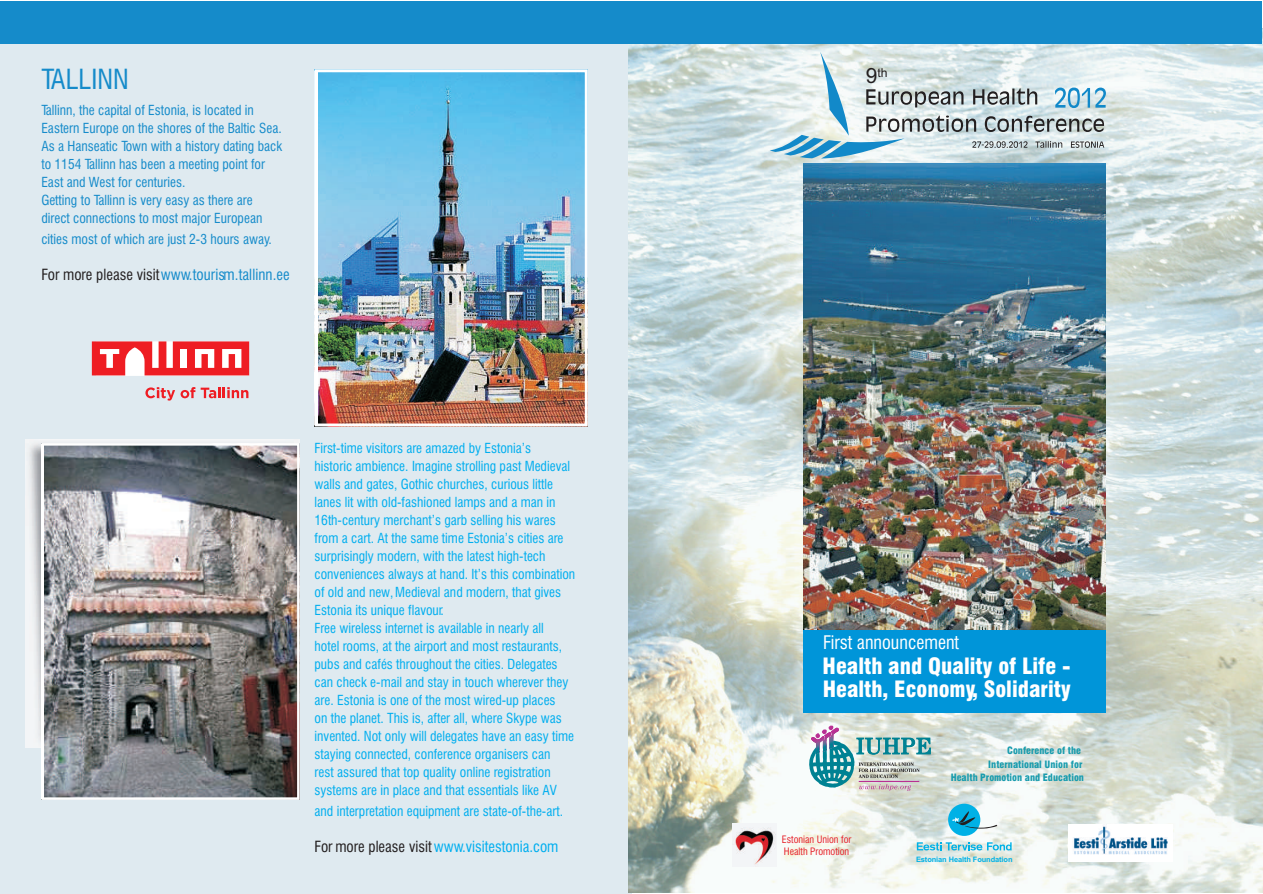
<style>
.page{position:relative;width:1263px;height:894px;background:#fff}
.page>*{position:absolute;margin:0;border:0;box-sizing:border-box;transform-origin:0 0}
.t1{font:27px "Swis 721 Cn BT";color:#158bca}
.t2{font:21.9px/22.8px "Swis 721 Blk Cn BT";color:#fff}
.t3{font:18.15px "Swis 721 Cn BT";color:#fff}
.t4{font:15px "Swis 721 Cn BT";color:#158bca}
.t5{font:15px "Swis 721 Cn BT";color:#00aeef}
.t6{font:13.5px/18px "Swis 721 Cn BT";color:#00aeef}
.t7{font:13.5px/18px "Swis 721 Cn BT";color:#158bca}
.t8{font:12.3px "Arial";color:#231f20}
.t9{font:9.9px "Swis 721 Blk Cn BT";color:#199cae}
.t10{font:9.9px/12.5px "Swis 721 Cn BT";color:#e6212a}
.t11{font:700 7.5px "Arial Baltic";letter-spacing:-.015em;color:#00b1e6}
.s1{color:#231f20}
.s2{font-size:21px}
</style>
<div class="page">
<div style="left:0;top:1px;width:631px;height:893px;background:#dfeaf0"></div>
<svg style="left:96px;top:375px;width:153px;height:1px"></svg>
<img style="left:629px;top:28px;width:634px;height:864px">
<div style="left:948px;top:804px;width:32px;height:32px;background:#00b1e6;border-radius:50%"></div>
<svg style="left:952px;top:810px;width:45px;height:19px"></svg>
<svg style="left:917px;top:842px;width:95px;height:8px"></svg>
<div style="left:0;top:1px;width:1262px;height:43px;background:#158bca"></div>
<img style="left:26px;top:440px;width:273px;height:308px">
<img style="left:314px;top:69px;width:274px;height:358px">
<img style="left:40px;top:442px;width:260px;height:358px">
<svg style="left:808px;top:725px;width:123px;height:66px;background:#a6c1c3"></svg>
<svg style="left:145px;top:387px;width:30px;height:14px"></svg>
<svg style="left:181px;top:387px;width:14px;height:11px"></svg>
<svg style="left:201px;top:387px;width:47px;height:11px"></svg>
<img style="left:732px;top:823px;width:44px;height:43px">
<img style="left:1068px;top:824px;width:105px;height:38px">
<img style="left:803px;top:164px;width:302px;height:466px">
<svg style="left:770px;top:52px;width:336px;height:106px"></svg>
<div style="left:803px;top:630px;width:303px;height:82px;background:#0095d9"></div>
<svg style="left:92px;top:341px;width:157px;height:34px;background:#f3666a"></svg>
<h1 class="t1" style="left:41px;top:68px;width:89px">TALLINN</h1>
<p class="t7" style="left:41px;top:103px;width:242px">Tallinn, the capital of Estonia, is located in Eastern Europe on the shores of the Baltic Sea.<br>As a Hanseatic Town with a history dating back to 1154 Tallinn has been a meeting point for East and West for centuries.<br>Getting to Tallinn is very easy as there are direct connections to most major European</p>
<p class="t7" style="left:41px;top:232px;width:232px">cities most of which are just 2-3 hours away.</p>
<p class="t4" style="left:41px;top:269px;width:250px"><span class="s1">For more please visit</span> www.tourism.tallinn.ee</p>
<p class="t6" style="left:315px;top:440px;width:262px">First-time visitors are amazed by Estonia’s<br>historic ambience. Imagine strolling past Medieval walls and gates, Gothic churches, curious little lanes lit with old-fashioned lamps and a man in 16th-century merchant’s garb selling his wares from a cart. At the same time Estonia’s cities are surprisingly modern, with the latest high-tech conveniences always at hand. It’s this combination of old and new, Medieval and modern, that gives Estonia its unique flavour.<br>Free wireless internet is available in nearly all<br>hotel rooms, at the airport and most restaurants, pubs and cafés throughout the cities. Delegates can check e-mail and stay in touch wherever they are. Estonia is one of the most wired-up places<br>on the planet. This is, after all, where Skype was invented. Not only will delegates have an easy time staying connected, conference organisers can<br>rest assured that top quality online registration systems are in place and that essentials like AV</p>
<p class="t6" style="left:315px;top:803px;width:250px">and interpretation equipment are state-of-the-art.</p>
<p class="t5" style="left:315px;top:840px;width:245px"><span class="s1">For more please visit</span>www.visitestonia.com</p>
<p class="t8" style="left:866px;top:68px;width:23px"><span class="s2">9</span>th</p>
<h3 class="t3" style="left:823px;top:635px;width:138px">First announcement</h3>
<h2 class="t2" style="left:823px;top:657px;width:250px">Health and Quality of Life -<br>Health, Economy, Solidarity</h2>
<p class="t10" style="left:782px;top:834px;width:71px">Estonian Union for<br>Health Promotion</p>
<p class="t9" style="left:1007px;top:747px;width:75px">Conference of the</p>
<p class="t9" style="left:988px;top:760px;width:96px">International Union for</p>
<p class="t9" style="left:951px;top:774px;width:135px">Health Promotion and Education</p>
<p class="t11" style="left:916px;top:856px;width:98px">Estonian Health Foundation</p>
</div>
